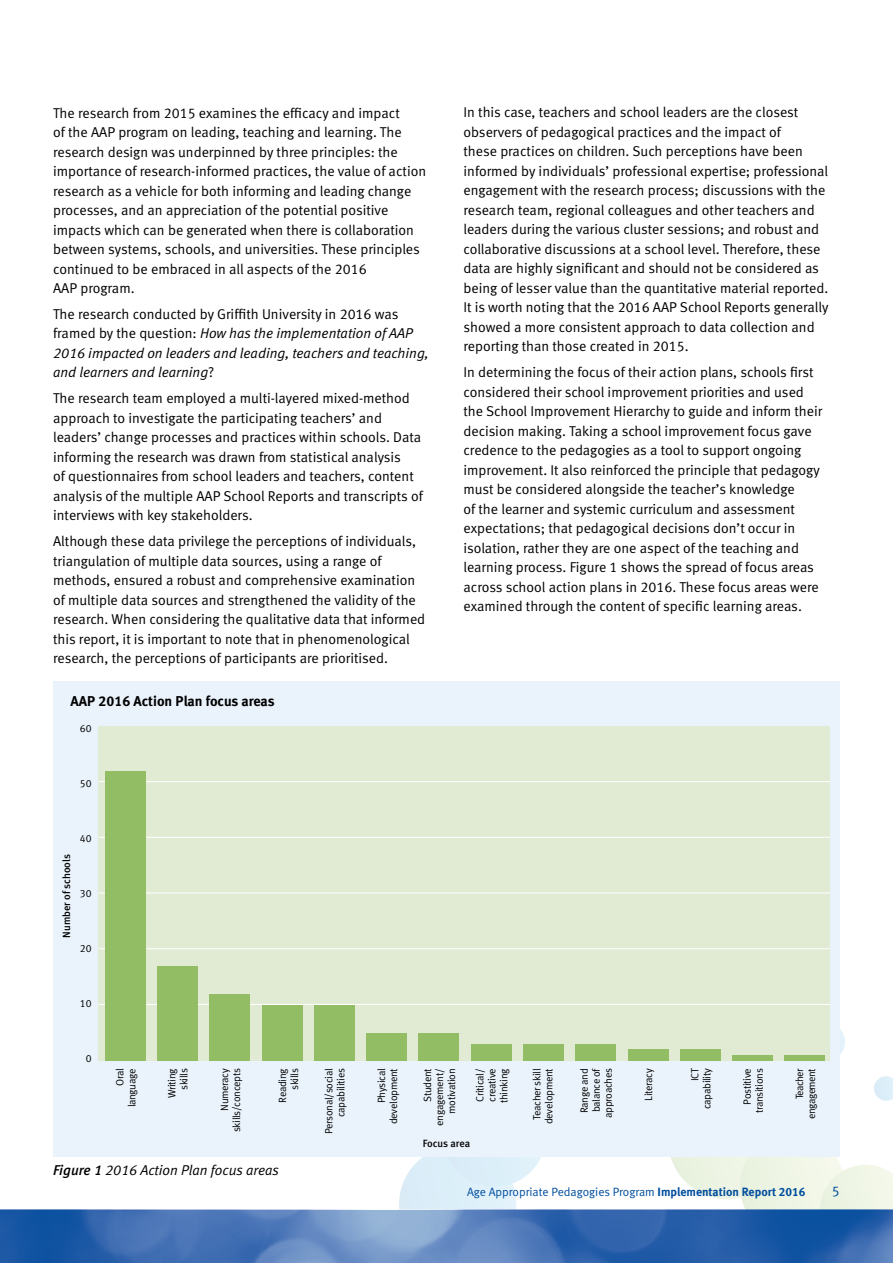
<style>
.page{position:relative;width:893px;height:1263px;background:#fff}
.page>*{position:absolute;margin:0;border:0;box-sizing:border-box;transform-origin:0 0}
.t1{font:14.25px/19.5px "Meta Normal LF";color:#000}
.t2{font:italic 14.25px/19.5px "Meta Normal LF";color:#000}
.t3{font:14.25px "Meta Bold LF";color:#000}
.t4{font:14.25px "Meta Normal LF";color:#004e9e}
.t5{font:12px "Meta Normal LF";color:#004e9e}
.t6{font:10.5px/12px "Meta Normal LF";letter-spacing:-.025em;color:#000;text-align:right}
.t7{font:10.5px "Meta Medium LF";color:#000}
.t8{font:10.5px/12px "Meta Normal LF";letter-spacing:-.05em;color:#000;text-align:right}
.s1{font-style:normal}
.s2{font-family:"Meta Medium LF"}
.s3{font-family:"Meta Bold LF"}
</style>
<div class="page">
<svg style="left:399px;top:1029px;width:494px;height:181px"></svg>
<svg style="left:341px;top:1209px;width:15px;height:1px"></svg>
<img style="left:1px;top:1210px;width:892px;height:53px">
<hr style="left:0;top:1210px;width:1px;height:53px;background:#004e9e">
<div style="left:53px;top:681px;width:787px;height:476px;background:#eaf3fc"></div>
<div style="left:99px;top:726px;width:731px;height:335px;background:#e1ebd4"></div>
<hr style="left:99px;top:781px;width:731px;height:1px;background:#fff">
<hr style="left:99px;top:837px;width:731px;height:1px;background:#fff">
<hr style="left:99px;top:893px;width:731px;height:1px;background:#fff">
<hr style="left:99px;top:948px;width:731px;height:1px;background:#fff">
<hr style="left:99px;top:1004px;width:731px;height:1px;background:#fff">
<div style="left:628px;top:1050px;width:40px;height:11px;background:#92bd65"></div>
<div style="left:680px;top:1050px;width:41px;height:11px;background:#92bd65"></div>
<div style="left:105px;top:772px;width:40px;height:289px;background:#92bd65"></div>
<div style="left:157px;top:966px;width:41px;height:95px;background:#92bd65"></div>
<div style="left:262px;top:1005px;width:40px;height:56px;background:#92bd65"></div>
<div style="left:210px;top:994px;width:40px;height:67px;background:#92bd65"></div>
<div style="left:471px;top:1044px;width:40px;height:17px;background:#92bd65"></div>
<div style="left:314px;top:1005px;width:41px;height:56px;background:#92bd65"></div>
<div style="left:366px;top:1033px;width:41px;height:28px;background:#92bd65"></div>
<div style="left:732px;top:1055px;width:41px;height:6px;background:#92bd65"></div>
<div style="left:419px;top:1033px;width:40px;height:28px;background:#92bd65"></div>
<div style="left:523px;top:1044px;width:41px;height:17px;background:#92bd65"></div>
<div style="left:576px;top:1044px;width:40px;height:17px;background:#92bd65"></div>
<div style="left:785px;top:1055px;width:40px;height:6px;background:#92bd65"></div>
<p class="t1" style="left:53px;top:103px;width:375px">The research from 2015 examines the efficacy and impact<br>of the AAP program on leading, teaching and learning. The research design was underpinned by three principles: the importance of research-informed practices, the value of action research as a vehicle for both informing and leading change processes, and an appreciation of the potential positive impacts which can be generated when there is collaboration between systems, schools, and universities. These principles continued to be embraced in all aspects of the 2016<br>AAP program.</p>
<p class="t2" style="left:53px;top:304px;width:377px"><span class="s1">The research conducted by Griffith University in 2016 was framed by the question:</span> How has the implementation of AAP 2016 impacted on leaders and leading, teachers and teaching, and learners and learning<span class="s1">?</span></p>
<p class="t1" style="left:53px;top:388px;width:371px">The research team employed a multi-layered mixed-method approach to investigate the participating teachers’ and leaders’ change processes and practices within schools. Data informing the research was drawn from statistical analysis<br>of questionnaires from school leaders and teachers, content analysis of the multiple AAP School Reports and transcripts of interviews with key stakeholders.</p>
<p class="t1" style="left:53px;top:531px;width:374px">Although these data privilege the perceptions of individuals, triangulation of multiple data sources, using a range of methods, ensured a robust and comprehensive examination of multiple data sources and strengthened the validity of the research. When considering the qualitative data that informed this report, it is important to note that in phenomenological research, the perceptions of participants are prioritised.</p>
<p class="t3" style="left:71px;top:692px;width:206px">AAP 2016 Action Plan focus areas</p>
<p class="t6" style="left:80px;top:722px;width:13px">60</p>
<p class="t6" style="left:80px;top:777px;width:13px">50</p>
<p class="t7" style="left:60px;top:938px;width:85px;rotate:-90deg">Number of schools</p>
<p class="t6" style="left:80px;top:832px;width:13px">40</p>
<p class="t6" style="left:80px;top:887px;width:13px">30</p>
<p class="t6" style="left:80px;top:942px;width:13px">20</p>
<p class="t6" style="left:80px;top:997px;width:13px">10</p>
<p class="t6" style="left:86px;top:1052px;width:7px">0</p>
<p class="t1" style="left:463px;top:103px;width:366px">In this case, teachers and school leaders are the closest observers of pedagogical practices and the impact of<br>these practices on children. Such perceptions have been informed by individuals’ professional expertise; professional engagement with the research process; discussions with the research team, regional colleagues and other teachers and leaders during the various cluster sessions; and robust and collaborative discussions at a school level. Therefore, these data are highly significant and should not be considered as being of lesser value than the quantitative material reported.<br>It is worth noting that the 2016 AAP School Reports generally showed a more consistent approach to data collection and reporting than those created in 2015.</p>
<p class="t1" style="left:463px;top:362px;width:360px">In determining the focus of their action plans, schools first considered their school improvement priorities and used the School Improvement Hierarchy to guide and inform their decision making. Taking a school improvement focus gave credence to the pedagogies as a tool to support ongoing improvement. It also reinforced the principle that pedagogy must be considered alongside the teacher’s knowledge<br>of the learner and systemic curriculum and assessment expectations; that pedagogical decisions don’t occur in isolation, rather they are one aspect of the teaching and learning process. Figure 1 shows the spread of focus areas across school action plans in 2016. These focus areas were examined through the content of specific learning areas.</p>
<p class="t6" style="left:421px;top:1125px;width:59px;rotate:-90deg">Student engagement/ motivation</p>
<p class="t6" style="left:531px;top:1124px;width:57px;text-align:center;rotate:-90deg">Teacher skill development</p>
<p class="t6" style="left:578px;top:1118px;width:52px;text-align:center;rotate:-90deg">Range and balance of approaches</p>
<p class="t8" style="left:793px;top:1119px;width:52px;rotate:-90deg">Teacher engagement</p>
<p class="t6" style="left:642px;top:1101px;width:34px;rotate:-90deg">Literacy</p>
<p class="t6" style="left:689px;top:1109px;width:43px;rotate:-90deg">ICT capability</p>
<p class="t6" style="left:218px;top:1132px;width:66px;rotate:-90deg">Numeracy skills/concepts</p>
<p class="t6" style="left:474px;top:1103px;width:36px;text-align:justify;rotate:-90deg">Critical/ creative thinking</p>
<p class="t6" style="left:114px;top:1107px;width:41px;rotate:-90deg">Oral language</p>
<p class="t6" style="left:166px;top:1098px;width:31px;rotate:-90deg">Writing skills</p>
<p class="t6" style="left:276px;top:1103px;width:36px;rotate:-90deg">Reading skills</p>
<p class="t6" style="left:323px;top:1134px;width:67px;rotate:-90deg">Personal/social capabilities</p>
<p class="t6" style="left:375px;top:1124px;width:57px;rotate:-90deg">Physical development</p>
<p class="t6" style="left:741px;top:1113px;width:46px;rotate:-90deg">Postitive transitions</p>
<p class="t2" style="left:53px;top:1160px;width:227px"><span class="s2">Figure 1</span> 2016 Action Plan focus areas</p>
<p class="t7" style="left:423px;top:1137px;width:49px">Focus area</p>
<p class="t5" style="left:467px;top:1185px;width:340px">Age Appropriate Pedagogies Program <span class="s3">Implementation Report 2016</span></p>
<p class="t4" style="left:832px;top:1183px;width:9px">5</p>
</div>
